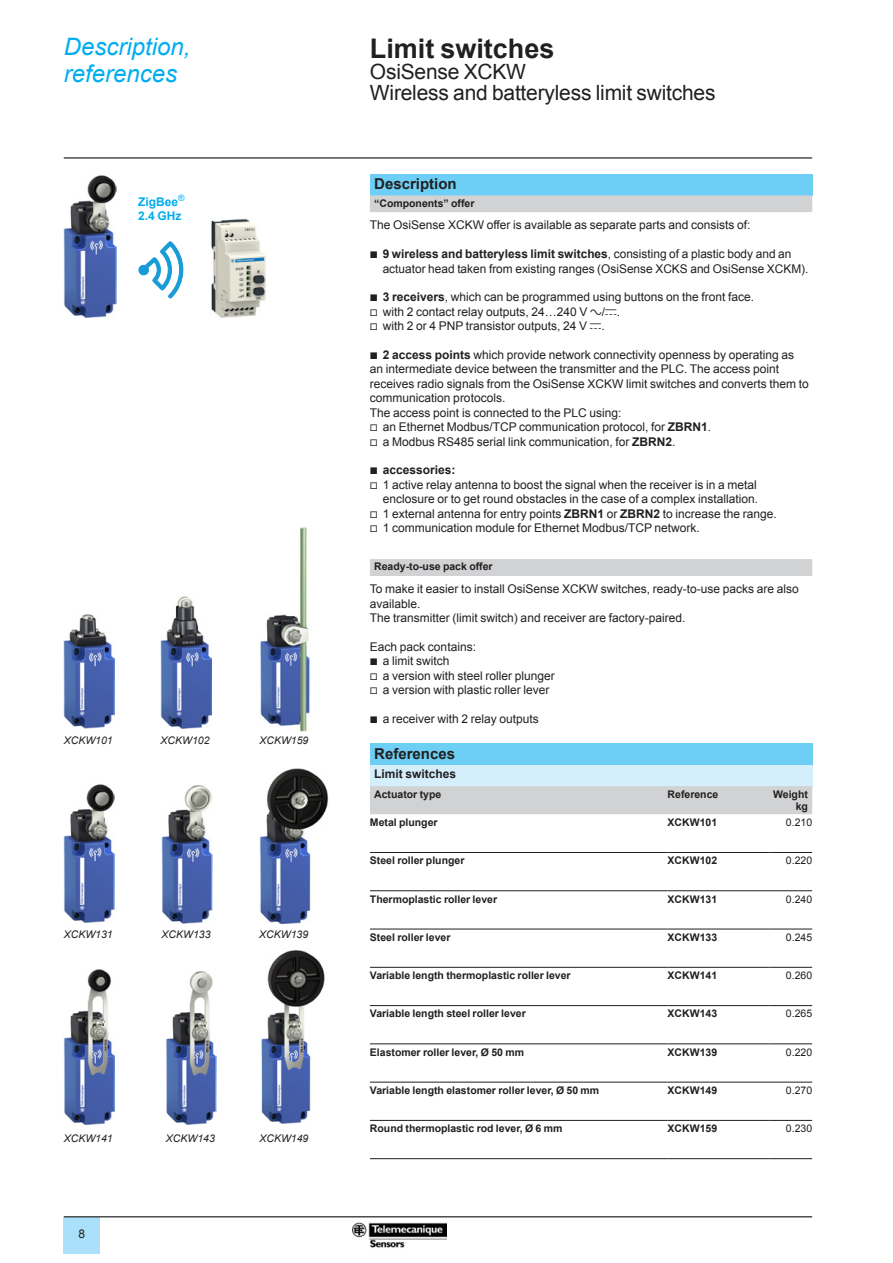
<style>
.page{position:relative;width:893px;height:1263px;background:#fff}
.page>*{position:absolute;margin:0;border:0;box-sizing:border-box;transform-origin:0 0}
.t1{font:700 27px "Arial";color:#221f1f}
.t2{font:italic 24px/27px "Arial";color:#00adef}
.t3{font:21px/21px "Arial";letter-spacing:-.01em;color:#221f1f}
.t4{font:700 15px "Arial";color:#221f1f}
.t5{font:12px/14.4px "Arial";color:#221f1f}
.t6{font:700 12px "Arial";color:#221f1f}
.t7{font:700 12px/14.4px "Arial";color:#00adef}
.t8{font:700 10.5px/12px "Arial";color:#221f1f;text-align:right}
.t9{font:italic 10.5px "Arial";color:#221f1f}
.t10{font:10.5px "Arial";color:#221f1f}
.s1{font-family:"Graph Schneider"}
.s2{font-weight:700}
.s3{font-family:"Graph Schneider";font-weight:400}
</style>
<div class="page">
<hr style="left:64px;top:157px;width:748px;height:2px;background:#221f1f">
<div style="left:64px;top:1217px;width:36px;height:37px;background:#aae0f9"></div>
<hr style="left:64px;top:1216px;width:748px;height:1px;background:#221f1f">
<img style="left:353px;top:1223px;width:94px;height:25px">
<div style="left:370px;top:174px;width:442px;height:21px;background:#6dcff6"></div>
<div style="left:370px;top:195px;width:442px;height:17px;background:#d1d2d4"></div>
<div style="left:370px;top:559px;width:442px;height:17px;background:#d1d2d4"></div>
<div style="left:370px;top:744px;width:442px;height:21px;background:#6dcff6"></div>
<div style="left:370px;top:765px;width:442px;height:21px;background:#d4eefc"></div>
<div style="left:370px;top:786px;width:442px;height:28px;background:#d1d2d4"></div>
<hr style="left:370px;top:852px;width:298px;height:1px;background:#221f1f">
<hr style="left:668px;top:852px;width:102px;height:1px;background:#221f1f">
<hr style="left:770px;top:852px;width:42px;height:1px;background:#221f1f">
<hr style="left:370px;top:890px;width:298px;height:1px;background:#221f1f">
<hr style="left:668px;top:890px;width:102px;height:1px;background:#221f1f">
<hr style="left:770px;top:890px;width:42px;height:1px;background:#221f1f">
<hr style="left:370px;top:929px;width:298px;height:1px;background:#221f1f">
<hr style="left:668px;top:929px;width:102px;height:1px;background:#221f1f">
<hr style="left:770px;top:929px;width:42px;height:1px;background:#221f1f">
<hr style="left:370px;top:967px;width:298px;height:1px;background:#221f1f">
<hr style="left:668px;top:967px;width:102px;height:1px;background:#221f1f">
<hr style="left:770px;top:967px;width:42px;height:1px;background:#221f1f">
<hr style="left:370px;top:1005px;width:298px;height:1px;background:#221f1f">
<hr style="left:668px;top:1005px;width:102px;height:1px;background:#221f1f">
<hr style="left:770px;top:1005px;width:42px;height:1px;background:#221f1f">
<hr style="left:370px;top:1043px;width:298px;height:1px;background:#221f1f">
<hr style="left:668px;top:1043px;width:102px;height:1px;background:#221f1f">
<hr style="left:770px;top:1043px;width:42px;height:1px;background:#221f1f">
<hr style="left:370px;top:1082px;width:298px;height:1px;background:#221f1f">
<hr style="left:668px;top:1082px;width:102px;height:1px;background:#221f1f">
<hr style="left:770px;top:1082px;width:42px;height:1px;background:#221f1f">
<hr style="left:370px;top:1158px;width:298px;height:1px;background:#221f1f">
<hr style="left:370px;top:1120px;width:298px;height:1px;background:#221f1f">
<hr style="left:668px;top:1158px;width:102px;height:1px;background:#221f1f">
<hr style="left:668px;top:1120px;width:102px;height:1px;background:#221f1f">
<hr style="left:770px;top:1158px;width:42px;height:1px;background:#221f1f">
<hr style="left:770px;top:1120px;width:42px;height:1px;background:#221f1f">
<svg style="left:139px;top:242px;width:44px;height:56px"></svg>
<img style="left:64px;top:175px;width:52px;height:143px">
<img style="left:211px;top:219px;width:54px;height:98px">
<img style="left:64px;top:784px;width:51px;height:138px">
<img style="left:162px;top:785px;width:51px;height:138px">
<img style="left:260px;top:769px;width:69px;height:154px">
<img style="left:161px;top:596px;width:50px;height:132px">
<img style="left:64px;top:614px;width:51px;height:114px">
<img style="left:259px;top:527px;width:51px;height:205px">
<img style="left:64px;top:969px;width:51px;height:155px">
<img style="left:166px;top:971px;width:51px;height:153px">
<img style="left:261px;top:950px;width:64px;height:173px">
<h2 class="t2" style="left:64px;top:36px;width:128px">Description, references</h2>
<p class="t7" style="left:138px;top:195px;width:48px">ZigBee<sup>®<br></sup>2.4 GHz</p>
<p class="t9" style="left:64px;top:736px;width:51px">XCKW101</p>
<p class="t9" style="left:161px;top:736px;width:51px">XCKW102</p>
<p class="t9" style="left:259px;top:736px;width:51px">XCKW159</p>
<p class="t9" style="left:64px;top:930px;width:51px">XCKW131</p>
<p class="t9" style="left:162px;top:930px;width:51px">XCKW133</p>
<p class="t9" style="left:259px;top:930px;width:51px">XCKW139</p>
<p class="t9" style="left:64px;top:1135px;width:51px">XCKW141</p>
<p class="t9" style="left:166px;top:1135px;width:51px">XCKW143</p>
<p class="t9" style="left:259px;top:1135px;width:51px">XCKW149</p>
<p class="t5" style="left:79px;top:1228px;width:8px">8</p>
<h1 class="t1" style="left:370px;top:37px;width:186px">Limit switches</h1>
<h3 class="t3" style="left:370px;top:63px;width:347px">OsiSense XCKW<br>Wireless and batteryless limit switches</h3>
<p class="t4" style="left:374px;top:177px;width:84px">Description</p>
<p class="t8" style="left:374px;top:198px;width:102px">“Components” offer</p>
<p class="t5" style="left:370px;top:219px;width:382px">The OsiSense XCKW offer is available as separate parts and consists of:</p>
<p class="t5" style="left:383px;top:248px;width:427px;text-indent:-13px"><span class="s1">b</span> <span class="s2">9 wireless and batteryless limit switches</span>, consisting of a plastic body and an actuator head taken from existing ranges (OsiSense XCKS and OsiSense XCKM).</p>
<p class="t5" style="left:370px;top:291px;width:386px"><span class="s1">b</span> <span class="s2">3 receivers</span>, which can be programmed using buttons on the front face. <span class="s1">v</span> with 2 contact relay outputs, 24…240 V <span class="s1">a</span>/<span class="s1">c</span>.<br><span class="s1">v</span> with 2 or 4 PNP transistor outputs, 24 V <span class="s1">c</span>.</p>
<p class="t5" style="left:370px;top:349px;width:440px"><span class="s1">b</span> <span class="s2">2 access points</span> which provide network connectivity openness by operating as an intermediate device between the transmitter and the PLC. The access point receives radio signals from the OsiSense XCKW limit switches and converts them to communication protocols.<br>The access point is connected to the PLC using:<br><span class="s1">v</span> an Ethernet Modbus/TCP communication protocol, for <span class="s2">ZBRN1</span>.<br><span class="s1">v</span> a Modbus RS485 serial link communication, for <span class="s2">ZBRN2</span>.</p>
<p class="t6" style="left:370px;top:465px;width:87px"><span class="s3">b</span> accessories:</p>
<p class="t5" style="left:370px;top:478px;width:388px"><span class="s1">v</span> 1 active relay antenna to boost the signal when the receiver is in a metal</p>
<p class="t5" style="left:383px;top:493px;width:377px">enclosure or to get round obstacles in the case of a complex installation.</p>
<p class="t5" style="left:370px;top:507px;width:408px"><span class="s1">v</span> 1 external antenna for entry points <span class="s2">ZBRN1</span> or <span class="s2">ZBRN2</span> to increase the range.</p>
<p class="t5" style="left:370px;top:522px;width:331px"><span class="s1">v</span> 1 communication module for Ethernet Modbus/TCP network.</p>
<p class="t8" style="left:374px;top:561px;width:120px">Ready-to-use pack offer</p>
<p class="t5" style="left:370px;top:583px;width:430px">To make it easier to install OsiSense XCKW switches, ready-to-use packs are also available.<br>The transmitter (limit switch) and receiver are factory-paired.</p>
<p class="t5" style="left:370px;top:640px;width:186px">Each pack contains:<br><span class="s1">b</span> a limit switch<br><span class="s1">v</span> a version with steel roller plunger <span class="s1">v</span> a version with plastic roller lever</p>
<p class="t5" style="left:370px;top:712px;width:170px"><span class="s1">b</span> a receiver with 2 relay outputs</p>
<p class="t4" style="left:374px;top:747px;width:82px">References</p>
<p class="t6" style="left:374px;top:769px;width:84px">Limit switches</p>
<p class="t8" style="left:374px;top:789px;width:69px">Actuator type</p>
<p class="t8" style="left:668px;top:789px;width:52px">Reference</p>
<p class="t8" style="left:773px;top:789px;width:36px">Weight kg</p>
<p class="t8" style="left:370px;top:817px;width:69px">Metal plunger</p>
<p class="t8" style="left:668px;top:817px;width:51px">XCKW101</p>
<p class="t10" style="left:786px;top:818px;width:28px">0.210</p>
<p class="t8" style="left:370px;top:855px;width:96px">Steel roller plunger</p>
<p class="t8" style="left:668px;top:855px;width:51px">XCKW102</p>
<p class="t10" style="left:786px;top:857px;width:28px">0.220</p>
<p class="t8" style="left:370px;top:894px;width:129px">Thermoplastic roller lever</p>
<p class="t8" style="left:668px;top:894px;width:51px">XCKW131</p>
<p class="t10" style="left:786px;top:895px;width:28px">0.240</p>
<p class="t8" style="left:370px;top:932px;width:82px">Steel roller lever</p>
<p class="t8" style="left:668px;top:932px;width:51px">XCKW133</p>
<p class="t10" style="left:786px;top:933px;width:28px">0.245</p>
<p class="t8" style="left:370px;top:970px;width:202px">Variable length thermoplastic roller lever</p>
<p class="t8" style="left:668px;top:970px;width:51px">XCKW141</p>
<p class="t10" style="left:786px;top:971px;width:28px">0.260</p>
<p class="t8" style="left:370px;top:1008px;width:157px">Variable length steel roller lever</p>
<p class="t8" style="left:668px;top:1008px;width:51px">XCKW143</p>
<p class="t10" style="left:786px;top:1010px;width:28px">0.265</p>
<p class="t8" style="left:370px;top:1047px;width:156px">Elastomer roller lever, Ø 50 mm</p>
<p class="t8" style="left:668px;top:1047px;width:51px">XCKW139</p>
<p class="t10" style="left:786px;top:1048px;width:28px">0.220</p>
<p class="t8" style="left:370px;top:1085px;width:231px">Variable length elastomer roller lever, Ø 50 mm</p>
<p class="t8" style="left:668px;top:1085px;width:51px">XCKW149</p>
<p class="t10" style="left:786px;top:1086px;width:28px">0.270</p>
<p class="t8" style="left:370px;top:1123px;width:194px">Round thermoplastic rod lever, Ø 6 mm</p>
<p class="t8" style="left:668px;top:1123px;width:51px">XCKW159</p>
<p class="t10" style="left:786px;top:1124px;width:28px">0.230</p>
</div>
